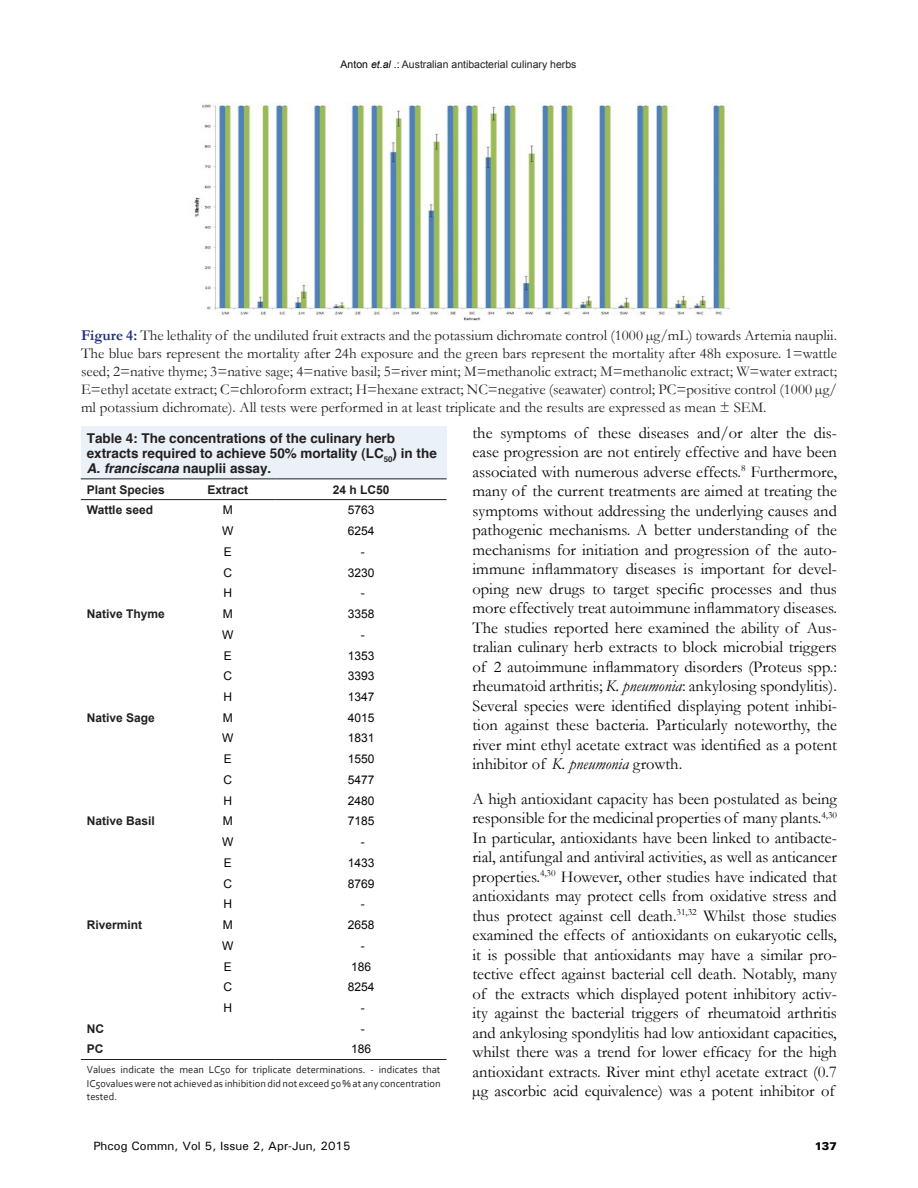
<style>
.page{position:relative;width:918px;height:1188px;background:#fff}
.page>*{position:absolute;margin:0;border:0;box-sizing:border-box;transform-origin:0 0}
.Body_Text{font:16.5px/19.5px "Garamond";color:#050406;text-align:justify}
.Fig_caption{font:15px/18px "Garamond";color:#231f20;text-align:justify}
.Table_Caption{font:700 13.5px/15px "Helvetica";color:#231f20}
.Tb_Txt{font:12px "Arial";color:#050406}
.TCH{font:700 12px "Arial";color:#231f20}
.t1{font:500 12px "Univers";color:#050406}
.t2{font:900 11.25px "Univers LT";color:#050406}
.Table_leg{font:10.5px/13.5px "Corbel";color:#231f20;text-align:justify}
.t3{font:10.5px "Arial";color:#231f20}
.s1{color:#050406}
.s2{font-style:italic;color:#050406}
.s3{font-weight:700;color:#1b2b7c}
.s4{font-style:italic}
</style>
<div class="page">
<img style="left:194px;top:102px;width:536px;height:219px">
<div style="left:81px;top:426px;width:366px;height:53px;background:#eaf1f8"></div>
<hr style="left:81px;top:479px;width:99px;height:1px;background:#231f20">
<hr style="left:180px;top:479px;width:96px;height:1px;background:#231f20">
<hr style="left:276px;top:479px;width:171px;height:1px;background:#231f20">
<hr style="left:81px;top:499px;width:99px;height:1px;background:#231f20">
<hr style="left:180px;top:499px;width:96px;height:1px;background:#231f20">
<hr style="left:276px;top:499px;width:171px;height:1px;background:#231f20">
<hr style="left:81px;top:1059px;width:99px;height:1px;background:#231f20">
<hr style="left:180px;top:1059px;width:96px;height:1px;background:#231f20">
<hr style="left:276px;top:1059px;width:171px;height:1px;background:#231f20">
<p class="t3" style="left:341px;top:57px;width:237px"><span class="s1">Anton</span> <span class="s2">et.al</span> <span class="s1">.:</span> Australian antibacterial culinary herbs</p>
<p class="Fig_caption" style="left:81px;top:326px;width:758px"><span class="s3">Figure 4:</span> The lethality of the undiluted fruit extracts and the potassium dichromate control (1000 µg/mL) towards Artemia nauplii.<br>The blue bars represent the mortality after 24h exposure and the green bars represent the mortality after 48h exposure. 1=wattle seed; 2=native thyme; 3=native sage; 4=native basil; 5=river mint; M=methanolic extract; M=methanolic extract; W=water extract; E=ethyl acetate extract; C=chloroform extract; H=hexane extract; NC=negative (seawater) control; PC=positive control (1000 µg/ ml potassium dichromate). All tests were performed in at least triplicate and the results are expressed as mean ± SEM.</p>
<p class="Table_Caption" style="left:87px;top:430px;width:352px">Table 4: The concentrations of the culinary herb extracts required to achieve 50% mortality (LC<sub>50</sub>) in the<br><span class="s4">A. franciscana</span> nauplii assay.</p>
<p class="TCH" style="left:87px;top:481px;width:80px">Plant Species</p>
<p class="TCH" style="left:207px;top:481px;width:42px">Extract</p>
<p class="TCH" style="left:333px;top:481px;width:58px">24 h LC50</p>
<p class="TCH" style="left:87px;top:502px;width:68px">Wattle seed</p>
<p class="Tb_Txt" style="left:223px;top:502px;width:11px">M</p>
<p class="Tb_Txt" style="left:348px;top:502px;width:28px">5763</p>
<p class="Tb_Txt" style="left:222px;top:523px;width:13px">W</p>
<p class="Tb_Txt" style="left:348px;top:523px;width:28px">6254</p>
<p class="Tb_Txt" style="left:224px;top:544px;width:10px">E</p>
<p class="Tb_Txt" style="left:361px;top:544px;width:5px">-</p>
<p class="Tb_Txt" style="left:223px;top:564px;width:10px">C</p>
<p class="Tb_Txt" style="left:348px;top:564px;width:28px">3230</p>
<p class="Tb_Txt" style="left:223px;top:585px;width:10px">H</p>
<p class="Tb_Txt" style="left:361px;top:585px;width:5px">-</p>
<p class="TCH" style="left:87px;top:606px;width:80px">Native Thyme</p>
<p class="Tb_Txt" style="left:223px;top:606px;width:11px">M</p>
<p class="Tb_Txt" style="left:348px;top:606px;width:28px">3358</p>
<p class="Tb_Txt" style="left:222px;top:627px;width:13px">W</p>
<p class="Tb_Txt" style="left:361px;top:627px;width:5px">-</p>
<p class="Tb_Txt" style="left:224px;top:647px;width:10px">E</p>
<p class="Tb_Txt" style="left:348px;top:647px;width:28px">1353</p>
<p class="Tb_Txt" style="left:223px;top:668px;width:10px">C</p>
<p class="Tb_Txt" style="left:348px;top:668px;width:28px">3393</p>
<p class="Tb_Txt" style="left:223px;top:689px;width:10px">H</p>
<p class="Tb_Txt" style="left:348px;top:689px;width:28px">1347</p>
<p class="TCH" style="left:87px;top:709px;width:70px">Native Sage</p>
<p class="Tb_Txt" style="left:223px;top:710px;width:11px">M</p>
<p class="Tb_Txt" style="left:348px;top:710px;width:28px">4015</p>
<p class="Tb_Txt" style="left:222px;top:730px;width:13px">W</p>
<p class="Tb_Txt" style="left:348px;top:730px;width:28px">1831</p>
<p class="Tb_Txt" style="left:224px;top:751px;width:10px">E</p>
<p class="Tb_Txt" style="left:348px;top:751px;width:28px">1550</p>
<p class="Tb_Txt" style="left:223px;top:772px;width:10px">C</p>
<p class="Tb_Txt" style="left:348px;top:772px;width:28px">5477</p>
<p class="Tb_Txt" style="left:223px;top:793px;width:10px">H</p>
<p class="Tb_Txt" style="left:348px;top:793px;width:28px">2480</p>
<p class="TCH" style="left:87px;top:813px;width:70px">Native Basil</p>
<p class="Tb_Txt" style="left:223px;top:813px;width:11px">M</p>
<p class="Tb_Txt" style="left:348px;top:813px;width:28px">7185</p>
<p class="Tb_Txt" style="left:222px;top:834px;width:13px">W</p>
<p class="Tb_Txt" style="left:361px;top:834px;width:5px">-</p>
<p class="Tb_Txt" style="left:224px;top:855px;width:10px">E</p>
<p class="Tb_Txt" style="left:348px;top:855px;width:28px">1433</p>
<p class="Tb_Txt" style="left:223px;top:876px;width:10px">C</p>
<p class="Tb_Txt" style="left:348px;top:876px;width:28px">8769</p>
<p class="Tb_Txt" style="left:223px;top:896px;width:10px">H</p>
<p class="Tb_Txt" style="left:361px;top:896px;width:5px">-</p>
<p class="TCH" style="left:87px;top:917px;width:57px">Rivermint</p>
<p class="Tb_Txt" style="left:223px;top:917px;width:11px">M</p>
<p class="Tb_Txt" style="left:348px;top:917px;width:28px">2658</p>
<p class="Tb_Txt" style="left:222px;top:938px;width:13px">W</p>
<p class="Tb_Txt" style="left:361px;top:938px;width:5px">-</p>
<p class="Tb_Txt" style="left:224px;top:958px;width:10px">E</p>
<p class="Tb_Txt" style="left:351px;top:958px;width:22px">186</p>
<p class="Tb_Txt" style="left:223px;top:979px;width:10px">C</p>
<p class="Tb_Txt" style="left:348px;top:979px;width:28px">8254</p>
<p class="Tb_Txt" style="left:223px;top:1000px;width:10px">H</p>
<p class="Tb_Txt" style="left:361px;top:1000px;width:5px">-</p>
<p class="TCH" style="left:87px;top:1021px;width:19px">NC</p>
<p class="Tb_Txt" style="left:361px;top:1021px;width:5px">-</p>
<p class="TCH" style="left:87px;top:1041px;width:18px">PC</p>
<p class="Tb_Txt" style="left:351px;top:1041px;width:22px">186</p>
<p class="Table_leg" style="left:87px;top:1063px;width:355px">Values indicate the mean LC50 for triplicate determinations. - indicates that IC50values were not achieved as inhibition did not exceed 50 % at any concentration tested.</p>
<p class="Body_Text" style="left:472px;top:422px;width:366px">the symptoms of these diseases and/or alter the dis&shy;ease progression are not entirely effective and have been associated with numerous adverse effects.<sup>8</sup> Furthermore, many of the current treatments are aimed at treating the symptoms without addressing the underlying causes and pathogenic mechanisms. A better understanding of the mechanisms for initiation and progression of the auto&shy;immune inflammatory diseases is important for devel&shy;oping new drugs to target specific processes and thus more effectively treat autoimmune inflammatory diseases.<br>The studies reported here examined the ability of Aus&shy;tralian culinary herb extracts to block microbial triggers of 2 autoimmune inflammatory disorders (Proteus spp.: rheumatoid arthritis; <span class="s4">K. pneumonia</span>: ankylosing spondylitis).<br>Several species were identified displaying potent inhibi&shy;tion against these bacteria. Particularly noteworthy, the river mint ethyl acetate extract was identified as a potent inhibitor of <span class="s4">K. pneumonia</span> growth.</p>
<p class="Body_Text" style="left:472px;top:788px;width:366px">A high antioxidant capacity has been postulated as being responsible for the medicinal properties of many plants.<sup>4,30<br></sup>In particular, antioxidants have been linked to antibacte&shy;rial, antifungal and antiviral activities, as well as anticancer properties.<sup>4,30</sup> However, other studies have indicated that antioxidants may protect cells from oxidative stress and thus protect against cell death.<sup>31,32</sup> Whilst those studies examined the effects of antioxidants on eukaryotic cells, it is possible that antioxidants may have a similar pro&shy;tective effect against bacterial cell death. Notably, many of the extracts which displayed potent inhibitory activ&shy;ity against the bacterial triggers of rheumatoid arthritis and ankylosing spondylitis had low antioxidant capacities, whilst there was a trend for lower efficacy for the high antioxidant extracts. River mint ethyl acetate extract (0.7 µg ascorbic acid equivalence) was a potent inhibitor of</p>
<p class="t1" style="left:93px;top:1139px;width:259px">Phcog Commn, Vol 5, Issue 2, Apr-Jun, 2015</p>
<p class="t2" style="left:815px;top:1139px;width:24px">137</p>
</div>
